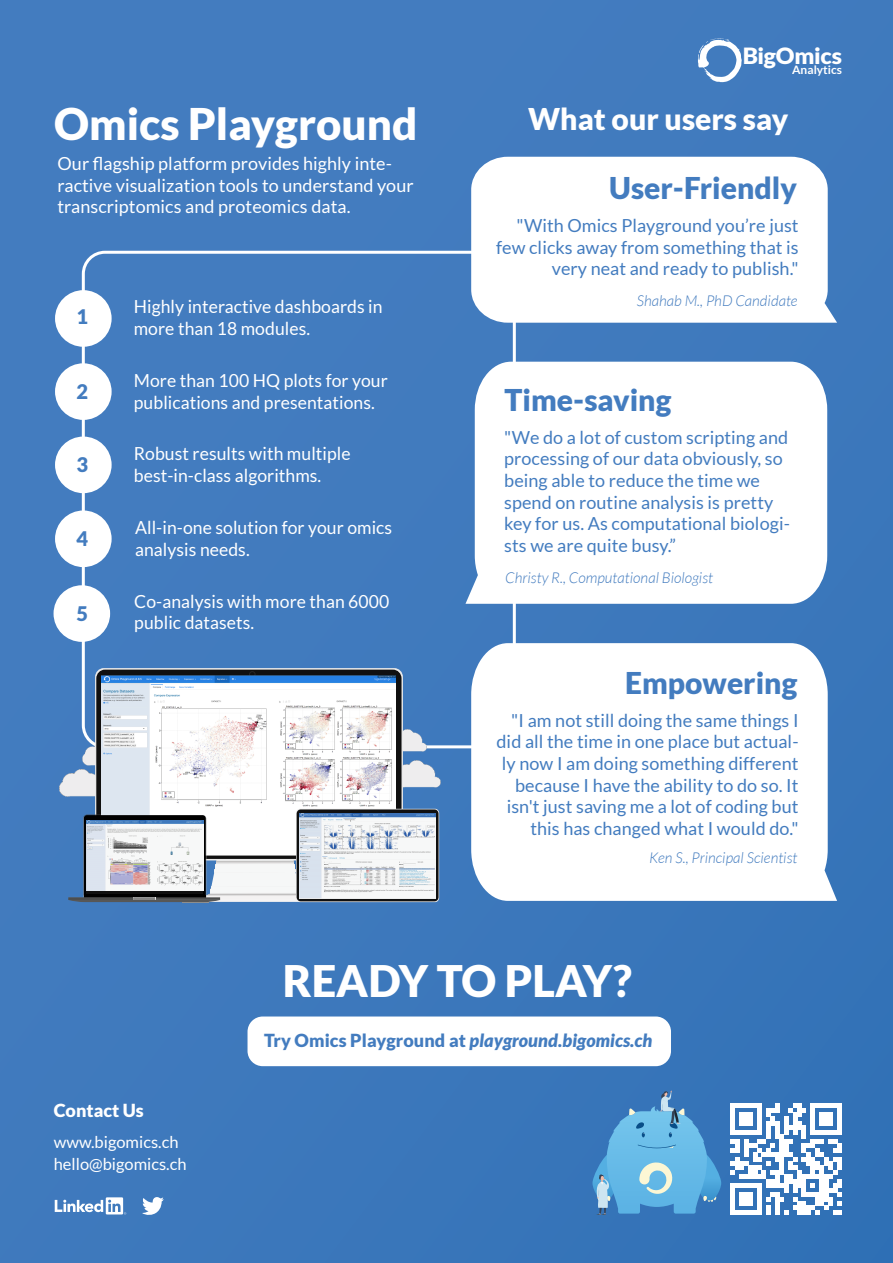
<style>
.page{position:relative;width:893px;height:1263px;background:#407abe}
.page>*{position:absolute;margin:0;border:0;box-sizing:border-box;transform-origin:0 0}
.t1{font:900 43.65px "Lato";color:#fff}
.t2{font:900 43.5px "Lato";color:#fff}
.t3{font:900 30px "Lato";color:#437cbf}
.t4{font:900 30px "Lato";color:#fff}
.t5{font:900 22.35px "Lato";letter-spacing:-.01em;color:#fff;scale:1.05 1}
.t6{font:900 20.1px "Lato";color:#437cbf}
.t7{font:18px/21.6px "Lato";letter-spacing:.005em;color:#437cbf;text-align:right}
.t8{font:18px/21.6px "Lato";letter-spacing:.005em;color:#fff}
.t9{font:italic 900 18px "Lato";letter-spacing:.005em;color:#437cbf}
.t10{font:900 18px "Lato";color:#fff}
.t11{font:16.5px/22px "Lato";color:#fff}
.t12{font:italic 300 15px "Lato";color:#437cbf}
.t13{font:700 11.7px "Lato";color:#fff}
.s1{font-style:normal}
</style>
<div class="page">
<div style="left:248px;top:1016px;width:423px;height:50px;background:#fff;border-radius:15px"></div>
<img style="left:54px;top:1197px;width:73px;height:18px">
<svg style="left:142px;top:1197px;width:22px;height:18px"></svg>
<svg style="left:730px;top:1103px;width:112px;height:111px"></svg>
<div style="left:471px;top:157px;width:366px;height:166px;background:#fff"></div>
<div style="left:471px;top:643px;width:366px;height:258px;background:#fff"></div>
<div style="left:465px;top:362px;width:362px;height:242px;background:#fff"></div>
<div style="left:55px;top:290px;width:57px;height:57px;background:#fff;border-radius:50%"></div>
<div style="left:55px;top:363px;width:57px;height:57px;background:#fff;border-radius:50%"></div>
<div style="left:55px;top:437px;width:57px;height:56px;background:#fff;border-radius:50%"></div>
<div style="left:55px;top:510px;width:57px;height:57px;background:#fff;border-radius:50%"></div>
<div style="left:54px;top:585px;width:56px;height:57px;background:#fff;border-radius:50%"></div>
<img style="left:403px;top:760px;width:37px;height:27px">
<img style="left:403px;top:729px;width:24px;height:22px">
<img style="left:83px;top:743px;width:12px;height:22px">
<img style="left:60px;top:770px;width:35px;height:27px">
<svg style="left:96px;top:670px;width:305px;height:139px;background:#171a1e"></svg>
<svg style="left:249px;top:671px;width:6px;height:5px"></svg>
<img style="left:101px;top:676px;width:295px;height:133px">
<svg style="left:68px;top:809px;width:371px;height:93px;background:#b9bec6"></svg>
<img style="left:300px;top:813px;width:135px;height:85px">
<svg style="left:592px;top:1090px;width:129px;height:125px"></svg>
<svg style="left:698px;top:38px;width:44px;height:44px"></svg>
<p class="t5" style="left:742px;top:43px;width:96px">BigOmics</p>
<p class="t13" style="left:792px;top:63px;width:51px">Analytics</p>
<h1 class="t1" style="left:54px;top:98px;width:365px">Omics Playground</h1>
<h3 class="t4" style="left:528px;top:101px;width:262px">What our users say</h3>
<p class="t8" style="left:57px;top:153px;width:358px">Our flagship platform provides highly inte&shy;ractive visualization tools to understand your transcriptomics and proteomics data.</p>
<p class="t6" style="left:76px;top:305px;width:13px">1</p>
<p class="t6" style="left:76px;top:380px;width:13px">2</p>
<p class="t6" style="left:76px;top:453px;width:13px">3</p>
<p class="t6" style="left:76px;top:527px;width:13px">4</p>
<p class="t8" style="left:134px;top:296px;width:250px">Highly interactive dashboards in more than 18 modules.</p>
<p class="t8" style="left:134px;top:369px;width:255px">More than 100 HQ plots for your publications and presentations.</p>
<p class="t8" style="left:134px;top:442px;width:218px">Robust results with multiple best-in-class algorithms.</p>
<p class="t8" style="left:135px;top:516px;width:259px">All-in-one solution for your omics analysis needs.</p>
<p class="t6" style="left:76px;top:601px;width:13px">5</p>
<p class="t8" style="left:134px;top:590px;width:257px">Co-analysis with more than 6000 public datasets.</p>
<h3 class="t3" style="left:609px;top:171px;width:189px">User-Friendly</h3>
<p class="t7" style="left:496px;top:215px;width:304px">"With Omics Playground you’re just few clicks away from something that is very neat and ready to publish."</p>
<p class="t12" style="left:637px;top:292px;width:162px">Shahab M., PhD Candidate</p>
<h3 class="t3" style="left:505px;top:382px;width:168px">Time-saving</h3>
<p class="t7" style="left:504px;top:426px;width:287px;text-align:left">"We do a lot of custom scripting and processing of our data obviously, so being able to reduce the time we spend on routine analysis is pretty key for us. As computational biologi&shy;sts we are quite busy.”</p>
<p class="t12" style="left:505px;top:569px;width:209px">Christy R., Computational Biologist</p>
<h3 class="t3" style="left:625px;top:665px;width:174px">Empowering</h3>
<p class="t7" style="left:496px;top:709px;width:304px">"I am not still doing the same things I did all the time in one place but actual&shy;ly now I am doing something different because I have the ability to do so. It isn't just saving me a lot of coding but this has changed what I would do."</p>
<p class="t12" style="left:649px;top:850px;width:150px">Ken S., Principal Scientist</p>
<h2 class="t2" style="left:283px;top:955px;width:351px">READY TO PLAY?</h2>
<p class="t10" style="left:54px;top:1099px;width:92px">Contact Us</p>
<p class="t11" style="left:54px;top:1131px;width:134px">www.bigomics.ch hello@bigomics.ch</p>
<p class="t9" style="left:264px;top:1030px;width:390px"><span class="s1">Try Omics Playground at</span> playground.bigomics.ch</p>
</div>
